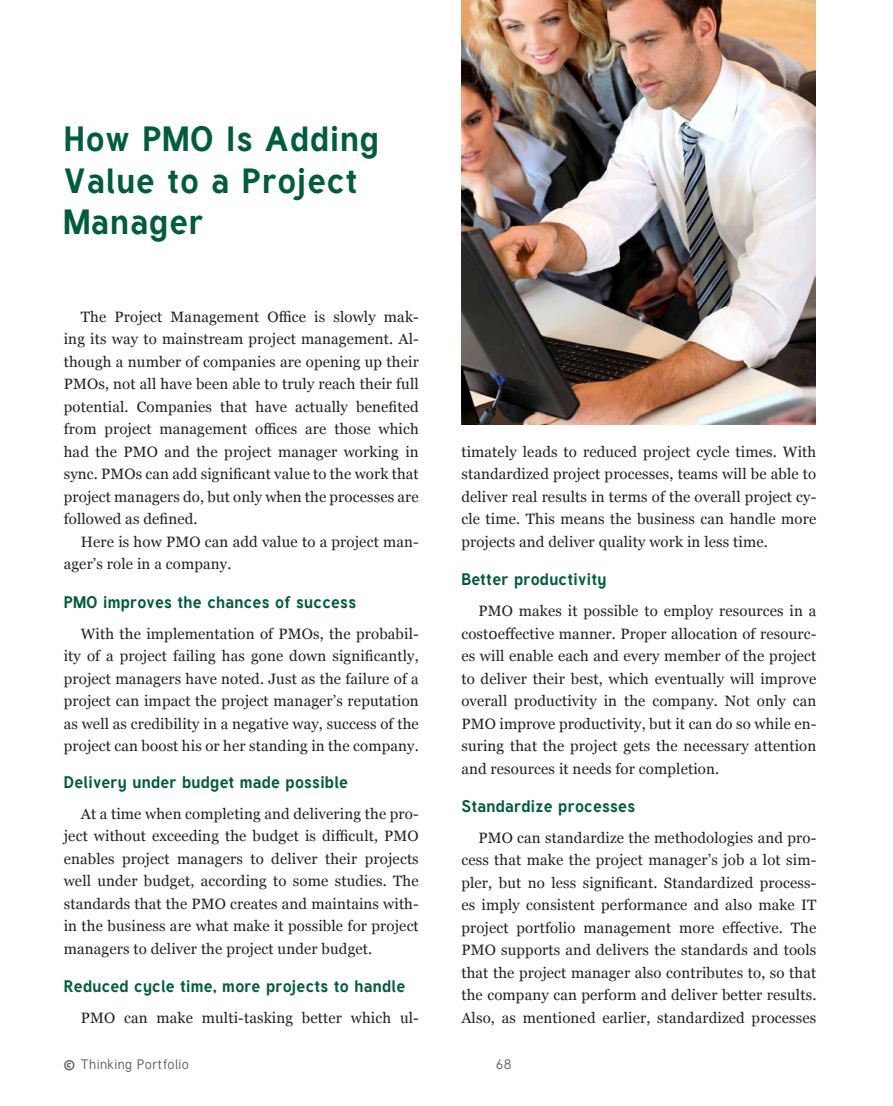
<style>
.page{position:relative;width:893px;height:1106px;background:#fff}
.page>*{position:absolute;margin:0;border:0;box-sizing:border-box;transform-origin:0 0}
.t1{font:700 34.5px/41.4px "Tuffy";letter-spacing:.03em;color:#005d3b}
.t2{font:700 16.5px "Tuffy";letter-spacing:.02em;color:#005d3b}
.t3{font:15px/22.5px "Georgia";letter-spacing:.01em;color:#231f20;text-align:justify}
.t4{font:13.5px "Tuffy";letter-spacing:.04em;color:#5f5f62}
.s1{font-size:24px}
</style>
<div class="page">
<img style="left:461px;top:0;width:354px;height:424px">
<h1 class="t1" style="left:64px;top:117px;width:317px">How PMO Is Adding<br>Value to a Project<br>Manager</h1>
<p class="t3" style="left:64px;top:305px;width:357px;text-indent:17px">The Project Management Office is slowly mak&shy;ing its way to mainstream project management. Al&shy;though a number of companies are opening up their PMOs, not all have been able to truly reach their full potential. Companies that have actually benefited from project management offices are those which had the PMO and the project manager working in sync. PMOs can add significant value to the work that project managers do, but only when the processes are followed as defined.</p>
<p class="t3" style="left:64px;top:530px;width:357px;text-indent:17px">Here is how PMO can add value to a project man&shy;ager’s role in a company.</p>
<p class="t2" style="left:64px;top:590px;width:294px">PMO improves the chances of success</p>
<p class="t3" style="left:64px;top:621px;width:357px;text-indent:17px">With the implementation of PMOs, the probabil&shy;ity of a project failing has gone down significantly, project managers have noted. Just as the failure of a project can impact the project manager’s reputation as well as credibility in a negative way, success of the project can boost his or her standing in the company.</p>
<p class="t2" style="left:64px;top:770px;width:286px">Delivery under budget made possible</p>
<p class="t3" style="left:64px;top:801px;width:357px;text-indent:17px">At a time when completing and delivering the pro&shy;ject without exceeding the budget is difficult, PMO enables project managers to deliver their projects well under budget, according to some studies. The standards that the PMO creates and maintains with&shy;in the business are what make it possible for project managers to deliver the project under budget.</p>
<p class="t2" style="left:64px;top:974px;width:343px">Reduced cycle time, more projects to handle</p>
<p class="t3" style="left:81px;top:1005px;width:340px">PMO can make multi-tasking better which ul-</p>
<p class="t3" style="left:461px;top:440px;width:357px">timately leads to reduced project cycle times. With standardized project processes, teams will be able to deliver real results in terms of the overall project cy&shy;cle time. This means the business can handle more projects and deliver quality work in less time.</p>
<p class="t2" style="left:461px;top:568px;width:147px">Better productivity</p>
<p class="t3" style="left:461px;top:599px;width:357px;text-indent:17px">PMO makes it possible to employ resources in a cost0effective manner. Proper allocation of resourc&shy;es will enable each and every member of the project to deliver their best, which eventually will improve overall productivity in the company. Not only can PMO improve productivity, but it can do so while en&shy;suring that the project gets the necessary attention and resources it needs for completion.</p>
<p class="t2" style="left:461px;top:794px;width:175px">Standardize processes</p>
<p class="t3" style="left:461px;top:825px;width:357px;text-indent:17px">PMO can standardize the methodologies and pro&shy;cess that make the project manager’s job a lot sim&shy;pler, but no less significant. Standardized process&shy;es imply consistent performance and also make IT project portfolio management more effective. The PMO supports and delivers the standards and tools that the project manager also contributes to, so that the company can perform and deliver better results.<br>Also, as mentioned earlier, standardized processes</p>
<p class="t4" style="left:64px;top:1056px;width:127px"><span class="s1">©</span> Thinking Portfolio</p>
<p class="t4" style="left:496px;top:1056px;width:17px">68</p>
</div>
